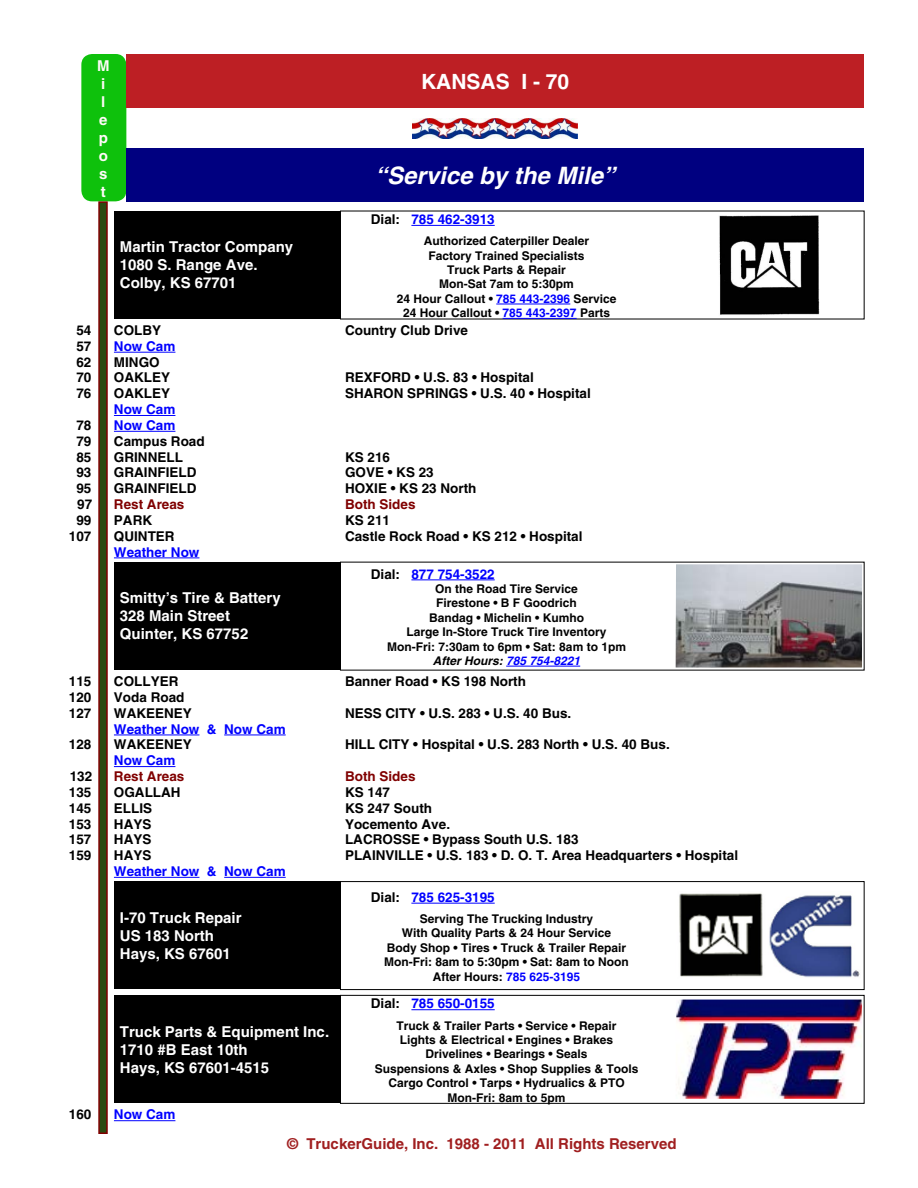
<style>
.page{position:relative;width:918px;height:1188px;background:#fff}
.page>*{position:absolute;margin:0;border:0;box-sizing:border-box;transform-origin:0 0}
.t1{font:italic 700 24px "Helvetica";color:#fff}
.t2{font:700 21px "Helvetica";color:#fff}
.t3{font:700 15px/18px "Helvetica";color:#fff}
.t4{font:700 15px "Helvetica";color:#a01f20}
.t5{font:700 15px/18px "Helvetica";color:#fffaf8}
.t6{font:700 13.5px "Helvetica";color:#000}
.t7{font:700 13.5px "Helvetica";color:#00f}
.t8{font:700 13.5px "Helvetica";color:#800000}
.t9{font:700 12px/14.4px "Helvetica";color:#000;text-align:center}
.s1{color:#000}
.s2{color:#00f}
.s3{font-style:italic}
.s4{font-style:italic;color:#00f}
</style>
<div class="page">
<div style="left:81px;top:54px;width:45px;height:147px;background:#0ec10c;border-radius:11px"></div>
<div style="left:98px;top:201px;width:10px;height:933px;background:#294b11;border:2px solid #800000"></div>
<div style="left:126px;top:148px;width:738px;height:54px;background:#000080"></div>
<div style="left:126px;top:54px;width:738px;height:54px;background:#bd1f24"></div>
<img style="left:413px;top:118px;width:165px;height:20px">
<div style="left:114px;top:211px;width:226px;height:108px;background:#000"></div>
<hr style="left:411px;top:225px;width:84px;height:1px;background:#00f">
<hr style="left:496px;top:304px;width:74px;height:1px;background:#00f">
<hr style="left:503px;top:318px;width:74px;height:1px;background:#00f">
<img style="left:719px;top:215px;width:101px;height:100px">
<hr style="left:114px;top:352px;width:61px;height:1px;background:#00f">
<hr style="left:114px;top:415px;width:61px;height:1px;background:#00f">
<hr style="left:114px;top:431px;width:61px;height:1px;background:#00f">
<hr style="left:114px;top:558px;width:85px;height:1px;background:#00f">
<div style="left:114px;top:562px;width:226px;height:108px;background:#000"></div>
<hr style="left:411px;top:580px;width:84px;height:1px;background:#00f">
<hr style="left:506px;top:666px;width:74px;height:1px;background:#00f">
<img style="left:676px;top:564px;width:186px;height:104px">
<hr style="left:114px;top:735px;width:85px;height:1px;background:#00f">
<hr style="left:224px;top:735px;width:62px;height:1px;background:#00f">
<hr style="left:114px;top:766px;width:61px;height:1px;background:#00f">
<hr style="left:114px;top:877px;width:85px;height:1px;background:#00f">
<hr style="left:224px;top:877px;width:62px;height:1px;background:#00f">
<div style="left:114px;top:881px;width:226px;height:108px;background:#000"></div>
<div style="left:340px;top:881px;width:524px;height:109px;border:1px solid #000"></div>
<hr style="left:411px;top:903px;width:84px;height:1px;background:#00f">
<img style="left:679px;top:893px;width:181px;height:85px">
<div style="left:114px;top:995px;width:226px;height:108px;background:#000"></div>
<div style="left:340px;top:995px;width:524px;height:109px;border:1px solid #000"></div>
<hr style="left:411px;top:1009px;width:84px;height:1px;background:#00f">
<img style="left:676px;top:1000px;width:186px;height:99px">
<hr style="left:114px;top:1120px;width:61px;height:1px;background:#00f">
<p class="t5" style="left:97px;top:56px;width:14px">M i<br>l e p o s t</p>
<p class="t3" style="left:120px;top:238px;width:175px">Martin Tractor Company<br>1080 S. Range Ave.<br>Colby, KS 67701</p>
<h2 class="t2" style="left:421px;top:69px;width:150px">KANSAS I - 70</h2>
<h1 class="t1" style="left:375px;top:161px;width:242px">“Service by the Mile”</h1>
<p class="t7" style="left:371px;top:211px;width:125px"><span class="s1">Dial:</span> 785 462-3913</p>
<p class="t9" style="left:397px;top:234px;width:221px">Authorized Caterpiller Dealer<br>Factory Trained Specialists<br>Truck Parts &amp; Repair<br>Mon-Sat 7am to 5:30pm<br>24 Hour Callout • <span class="s2">785 443-2396</span> Service<br>24 Hour Callout • <span class="s2">785 443-2397</span> Parts</p>
<p class="t6" style="left:76px;top:322px;width:17px">54</p>
<p class="t6" style="left:114px;top:322px;width:49px">COLBY</p>
<p class="t6" style="left:345px;top:322px;width:125px">Country Club Drive</p>
<p class="t6" style="left:76px;top:338px;width:17px">57</p>
<p class="t7" style="left:114px;top:338px;width:63px">Now Cam</p>
<p class="t6" style="left:76px;top:354px;width:17px">62</p>
<p class="t6" style="left:114px;top:354px;width:47px">MINGO</p>
<p class="t6" style="left:76px;top:370px;width:17px">70</p>
<p class="t6" style="left:114px;top:370px;width:58px">OAKLEY</p>
<p class="t6" style="left:345px;top:370px;width:190px">REXFORD • U.S. 83 • Hospital</p>
<p class="t6" style="left:76px;top:385px;width:17px">76</p>
<p class="t6" style="left:114px;top:385px;width:58px">OAKLEY</p>
<p class="t6" style="left:345px;top:385px;width:247px">SHARON SPRINGS • U.S. 40 • Hospital</p>
<p class="t7" style="left:114px;top:401px;width:63px">Now Cam</p>
<p class="t6" style="left:76px;top:417px;width:17px">78</p>
<p class="t7" style="left:114px;top:417px;width:63px">Now Cam</p>
<p class="t6" style="left:76px;top:433px;width:17px">79</p>
<p class="t6" style="left:114px;top:433px;width:92px">Campus Road</p>
<p class="t6" style="left:76px;top:449px;width:17px">85</p>
<p class="t6" style="left:114px;top:449px;width:70px">GRINNELL</p>
<p class="t6" style="left:345px;top:449px;width:47px">KS 216</p>
<p class="t6" style="left:76px;top:464px;width:17px">93</p>
<p class="t6" style="left:114px;top:464px;width:84px">GRAINFIELD</p>
<p class="t6" style="left:345px;top:464px;width:90px">GOVE • KS 23</p>
<p class="t6" style="left:76px;top:480px;width:17px">95</p>
<p class="t6" style="left:114px;top:480px;width:84px">GRAINFIELD</p>
<p class="t6" style="left:345px;top:480px;width:133px">HOXIE • KS 23 North</p>
<p class="t6" style="left:77px;top:496px;width:17px">97</p>
<p class="t8" style="left:114px;top:496px;width:72px">Rest Areas</p>
<p class="t8" style="left:345px;top:496px;width:72px">Both Sides</p>
<p class="t6" style="left:76px;top:512px;width:17px">99</p>
<p class="t6" style="left:114px;top:512px;width:40px">PARK</p>
<p class="t6" style="left:345px;top:512px;width:47px">KS 211</p>
<p class="t6" style="left:69px;top:528px;width:24px">107</p>
<p class="t6" style="left:114px;top:528px;width:62px">QUINTER</p>
<p class="t6" style="left:345px;top:528px;width:239px">Castle Rock Road • KS 212 • Hospital</p>
<p class="t7" style="left:114px;top:544px;width:87px">Weather Now</p>
<p class="t7" style="left:371px;top:566px;width:125px"><span class="s1">Dial:</span> 877 754-3522</p>
<p class="t9" style="left:387px;top:581px;width:240px">On the Road Tire Service<br>Firestone • B F Goodrich<br>Bandag • Michelin • Kumho<br>Large In-Store Truck Tire Inventory<br>Mon-Fri: 7:30am to 6pm • Sat: 8am to 1pm<br><span class="s3">After Hours:</span> <span class="s4">785 754-8221</span></p>
<p class="t3" style="left:120px;top:589px;width:162px">Smitty’s Tire &amp; Battery<br>328 Main Street<br>Quinter, KS 67752</p>
<p class="t6" style="left:69px;top:673px;width:24px">115</p>
<p class="t6" style="left:114px;top:673px;width:66px">COLLYER</p>
<p class="t6" style="left:345px;top:673px;width:183px">Banner Road • KS 198 North</p>
<p class="t6" style="left:69px;top:689px;width:24px">120</p>
<p class="t6" style="left:114px;top:689px;width:72px">Voda Road</p>
<p class="t6" style="left:69px;top:705px;width:24px">127</p>
<p class="t6" style="left:114px;top:705px;width:80px">WAKEENEY</p>
<p class="t6" style="left:345px;top:705px;width:228px">NESS CITY • U.S. 283 • U.S. 40 Bus.</p>
<p class="t7" style="left:114px;top:721px;width:173px">Weather Now &amp; Now Cam</p>
<p class="t6" style="left:69px;top:736px;width:24px">128</p>
<p class="t6" style="left:114px;top:736px;width:80px">WAKEENEY</p>
<p class="t6" style="left:345px;top:736px;width:326px">HILL CITY • Hospital • U.S. 283 North • U.S. 40 Bus.</p>
<p class="t7" style="left:114px;top:752px;width:63px">Now Cam</p>
<p class="t6" style="left:70px;top:768px;width:24px">132</p>
<p class="t8" style="left:114px;top:768px;width:72px">Rest Areas</p>
<p class="t8" style="left:345px;top:768px;width:72px">Both Sides</p>
<p class="t6" style="left:69px;top:784px;width:24px">135</p>
<p class="t6" style="left:114px;top:784px;width:68px">OGALLAH</p>
<p class="t6" style="left:345px;top:784px;width:47px">KS 147</p>
<p class="t6" style="left:69px;top:800px;width:24px">145</p>
<p class="t6" style="left:114px;top:800px;width:40px">ELLIS</p>
<p class="t6" style="left:345px;top:800px;width:89px">KS 247 South</p>
<p class="t6" style="left:69px;top:816px;width:24px">153</p>
<p class="t6" style="left:114px;top:816px;width:39px">HAYS</p>
<p class="t6" style="left:345px;top:816px;width:107px">Yocemento Ave.</p>
<p class="t6" style="left:69px;top:831px;width:24px">157</p>
<p class="t6" style="left:114px;top:831px;width:39px">HAYS</p>
<p class="t6" style="left:345px;top:831px;width:235px">LACROSSE • Bypass South U.S. 183</p>
<p class="t6" style="left:69px;top:847px;width:24px">159</p>
<p class="t6" style="left:114px;top:847px;width:39px">HAYS</p>
<p class="t6" style="left:345px;top:847px;width:395px">PLAINVILLE • U.S. 183 • D. O. T. Area Headquarters • Hospital</p>
<p class="t7" style="left:114px;top:863px;width:173px">Weather Now &amp; Now Cam</p>
<p class="t7" style="left:371px;top:889px;width:125px"><span class="s1">Dial:</span> 785 625-3195</p>
<p class="t9" style="left:384px;top:911px;width:246px">Serving The Trucking Industry<br>With Quality Parts &amp; 24 Hour Service<br>Body Shop • Tires • Truck &amp; Trailer Repair Mon-Fri: 8am to 5:30pm • Sat: 8am to Noon After Hours: <span class="s2">785 625-3195</span></p>
<p class="t3" style="left:120px;top:908px;width:123px">I-70 Truck Repair<br>US 183 North<br>Hays, KS 67601</p>
<p class="t3" style="left:120px;top:1022px;width:211px">Truck Parts &amp; Equipment Inc.<br>1710 #B East 10th<br>Hays, KS 67601-4515</p>
<p class="t6" style="left:69px;top:1106px;width:24px">160</p>
<p class="t7" style="left:114px;top:1106px;width:63px">Now Cam</p>
<p class="t7" style="left:371px;top:995px;width:125px"><span class="s1">Dial:</span> 785 650-0155</p>
<p class="t9" style="left:375px;top:1018px;width:265px">Truck &amp; Trailer Parts • Service • Repair<br>Lights &amp; Electrical • Engines • Brakes Drivelines • Bearings • Seals<br>Suspensions &amp; Axles • Shop Supplies &amp; Tools Cargo Control • Tarps • Hydrualics &amp; PTO Mon-Fri: 8am to 5pm</p>
<p class="t4" style="left:287px;top:1135px;width:391px">© TruckerGuide, Inc. 1988 - 2011 All Rights Reserved</p>
</div>
